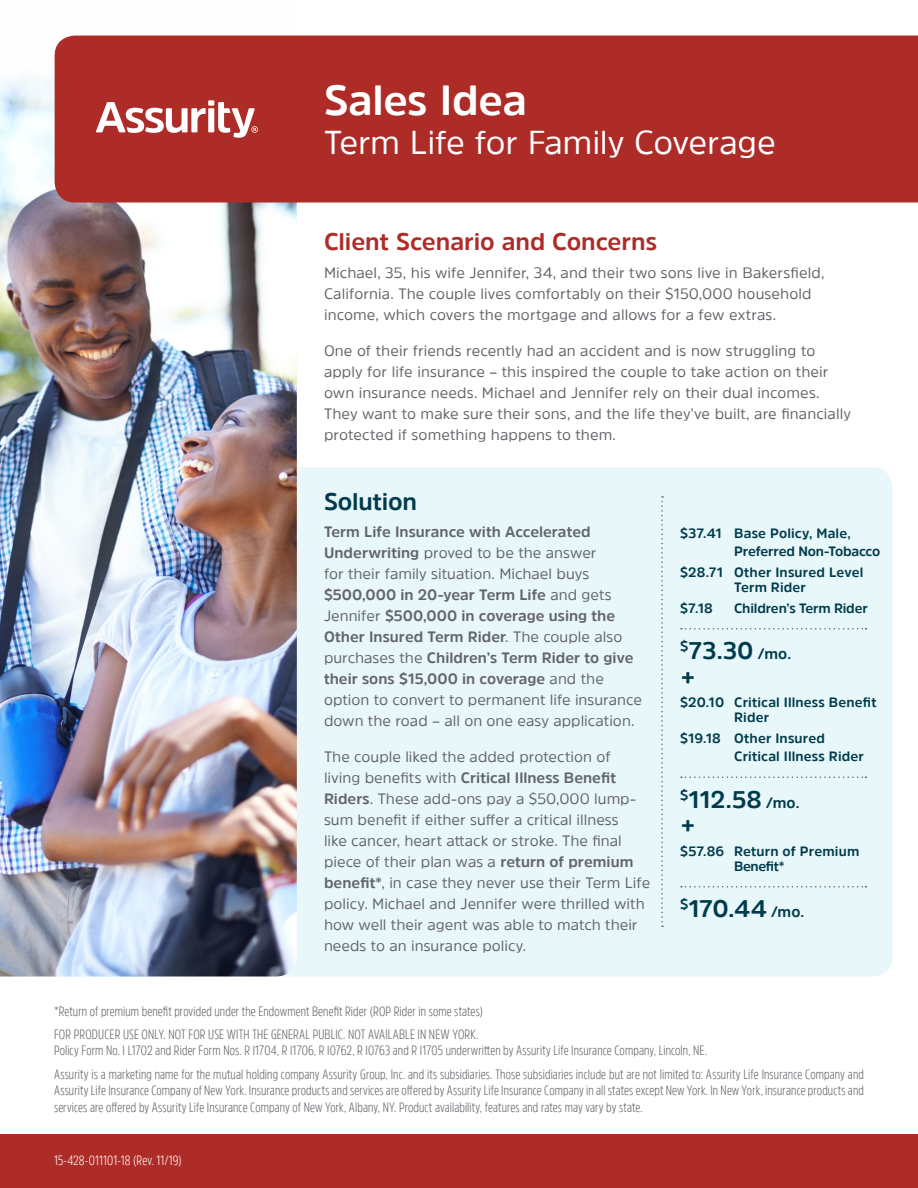
<style>
.page{position:relative;width:918px;height:1188px;background:#fff}
.page>*{position:absolute;margin:0;border:0;box-sizing:border-box;transform-origin:0 0}
.H2_-_28pt_Bold_30_pt{font:700 42px "Amsi Pro";letter-spacing:-.005em;color:#fff}
.H3_22pt_24pt_leading{font:33px "Amsi Pro";letter-spacing:-.005em;color:#fff}
.Body_10pt_15pt_leadi{font:700 24px "Amsi Pro";letter-spacing:-.02em;color:#003b4d}
.H5_16pt_18pt_leading{font:700 24px "Amsi Pro";color:#ae2c28}
.H5_16pt_18pt_leading-2{font:700 24px "Amsi Pro";letter-spacing:-.005em;color:#003b4d}
.Body_10pt_15pt_leadi-2{font:15px/21px "Amsi Pro";letter-spacing:.005em;color:#63656a}
.Disclaimer_9pt_conde{font:300 13.5px/16.5px "Amsi Pro Cond";letter-spacing:.01em;color:#63656a}
.Table_9pt_bold_12pt{font:700 13.5px/15px "Amsi Pro";letter-spacing:.01em;color:#003b4d}
.Table_9pt_bold_12pt-2{font:700 13.5px/18px "Amsi Pro";letter-spacing:-.01em;color:#003b4d}
.Body_10pt_15pt_leadi-3{font:700 13.5px/15px "Amsi Pro";letter-spacing:.01em;color:#003b4d}
.Disclaimer_9pt_conde-2{font:300 13.5px "Amsi Pro Cond";color:#fff}
.Table_9pt_bold_12pt-3{font:700 13.5px "Amsi Pro";letter-spacing:-.015em;color:#003b4d}
.s1{font-weight:700}
.s2{font-size:15px}
</style>
<div class="page">
<div style="left:0;top:1135px;width:918px;height:53px;background:#ae2c28"></div>
<div style="left:297px;top:467px;width:595px;height:509px;background:#e8f7f9"></div>
<img style="left:0;top:68px;width:297px;height:908px">
<svg style="left:681px;top:628px;width:186px;height:2px"></svg>
<svg style="left:681px;top:777px;width:186px;height:1px"></svg>
<svg style="left:681px;top:886px;width:186px;height:2px"></svg>
<svg style="left:661px;top:496px;width:2px;height:431px"></svg>
<div style="left:55px;top:36px;width:863px;height:167px;background:#ae2c28"></div>
<svg style="left:96px;top:100px;width:162px;height:38px"></svg>
<p class="H2_-_28pt_Bold_30_pt" style="left:324px;top:72px;width:204px">Sales Idea</p>
<p class="H3_22pt_24pt_leading" style="left:324px;top:120px;width:453px">Term Life for Family Coverage</p>
<p class="H5_16pt_18pt_leading" style="left:324px;top:225px;width:335px">Client Scenario and Concerns</p>
<p class="Body_10pt_15pt_leadi-2" style="left:324px;top:261px;width:502px">Michael, 35, his wife Jennifer, 34, and their two sons live in Bakersfield,<br>California. The couple lives comfortably on their $150,000 household income, which covers the mortgage and allows for a few extras.</p>
<p class="Body_10pt_15pt_leadi-2" style="left:324px;top:339px;width:528px">One of their friends recently had an accident and is now struggling to apply for life insurance – this inspired the couple to take action on their own insurance needs. Michael and Jennifer rely on their dual incomes.<br>They want to make sure their sons, and the life they’ve built, are financially protected if something happens to them.</p>
<p class="H5_16pt_18pt_leading-2" style="left:324px;top:485px;width:95px">Solution</p>
<p class="Body_10pt_15pt_leadi-2" style="left:324px;top:521px;width:320px"><span class="s1">Term Life Insurance with Accelerated Underwriting</span> proved to be the answer<br>for their family situation. Michael buys <span class="s1">$500,000 in 20-year Term Life</span> and gets Jennifer <span class="s1">$500,000 in coverage using the Other Insured Term Rider</span>. The couple also purchases the <span class="s1">Children’s Term Rider to give their sons $15,000 in coverage</span> and the option to convert to permanent life insurance down the road – all on one easy application.</p>
<p class="Body_10pt_15pt_leadi-2" style="left:324px;top:746px;width:328px">The couple liked the added protection of living benefits with <span class="s1">Critical Illness Benefit Riders</span>. These add-ons pay a $50,000 lump&shy;sum benefit if either suffer a critical illness<br>like cancer, heart attack or stroke. The final piece of their plan was a <span class="s1">return of premium benefit*</span>, in case they never use their Term Life policy. Michael and Jennifer were thrilled with how well their agent was able to match their needs to an insurance policy.</p>
<p class="Table_9pt_bold_12pt-2" style="left:734px;top:524px;width:148px;text-indent:-54px">$37.41 Base Policy, Male,<br>Preferred Non-Tobacco</p>
<p class="Table_9pt_bold_12pt" style="left:680px;top:564px;width:185px;text-align:center">$28.71 Other Insured Level<br>Term Rider</p>
<p class="Table_9pt_bold_12pt" style="left:680px;top:600px;width:34px">$7.18</p>
<p class="Table_9pt_bold_12pt-3" style="left:734px;top:599px;width:135px">Children’s Term Rider</p>
<p class="Body_10pt_15pt_leadi" style="left:680px;top:634px;width:112px"><sup>$</sup>73.30 <span class="s2">/mo.</span></p>
<p class="Table_9pt_bold_12pt" style="left:734px;top:695px;width:144px;text-indent:-54px">$20.10 Critical Illness Benefit<br>Rider</p>
<p class="Table_9pt_bold_12pt" style="left:734px;top:729px;width:131px;line-height:18px;text-indent:-54px">$19.18 Other Insured<br>Critical Illness Rider</p>
<p class="Body_10pt_15pt_leadi" style="left:680px;top:783px;width:121px"><sup>$</sup>112.58 <span class="s2">/mo.</span></p>
<p class="Body_10pt_15pt_leadi-3" style="left:734px;top:843px;width:127px;text-indent:-54px">$57.86 Return of Premium<br>Benefit*</p>
<p class="Body_10pt_15pt_leadi" style="left:680px;top:892px;width:126px"><sup>$</sup>170.44 <span class="s2">/mo.</span></p>
<p class="H5_16pt_18pt_leading-2" style="left:681px;top:661px;width:16px">+</p>
<p class="H5_16pt_18pt_leading-2" style="left:681px;top:809px;width:16px">+</p>
<p class="Disclaimer_9pt_conde" style="left:54px;top:1002px;width:430px">*Return of premium benefit provided under the Endowment Benefit Rider (ROP Rider in some states)</p>
<p class="Disclaimer_9pt_conde" style="left:54px;top:1025px;width:654px">FOR PRODUCER USE ONLY. NOT FOR USE WITH THE GENERAL PUBLIC. NOT AVAILABLE IN NEW YORK.<br>Policy Form No. I L1702 and Rider Form Nos. R I1704, R I1706, R I0762, R I0763 and R I1705 underwritten by Assurity Life Insurance Company, Lincoln, NE.</p>
<p class="Disclaimer_9pt_conde" style="left:54px;top:1065px;width:812px;text-align:justify">Assurity is a marketing name for the mutual holding company Assurity Group, Inc. and its subsidiaries. Those subsidiaries include but are not limited to: Assurity Life Insurance Company and Assurity Life Insurance Company of New York. Insurance products and services are offered by Assurity Life Insurance Company in all states except New York. In New York, insurance products and services are offered by Assurity Life Insurance Company of New York, Albany, NY. Product availability, features and rates may vary by state.</p>
<p class="Disclaimer_9pt_conde-2" style="left:54px;top:1151px;width:129px">15-428-011101-18 (Rev. 11/19)</p>
</div>
